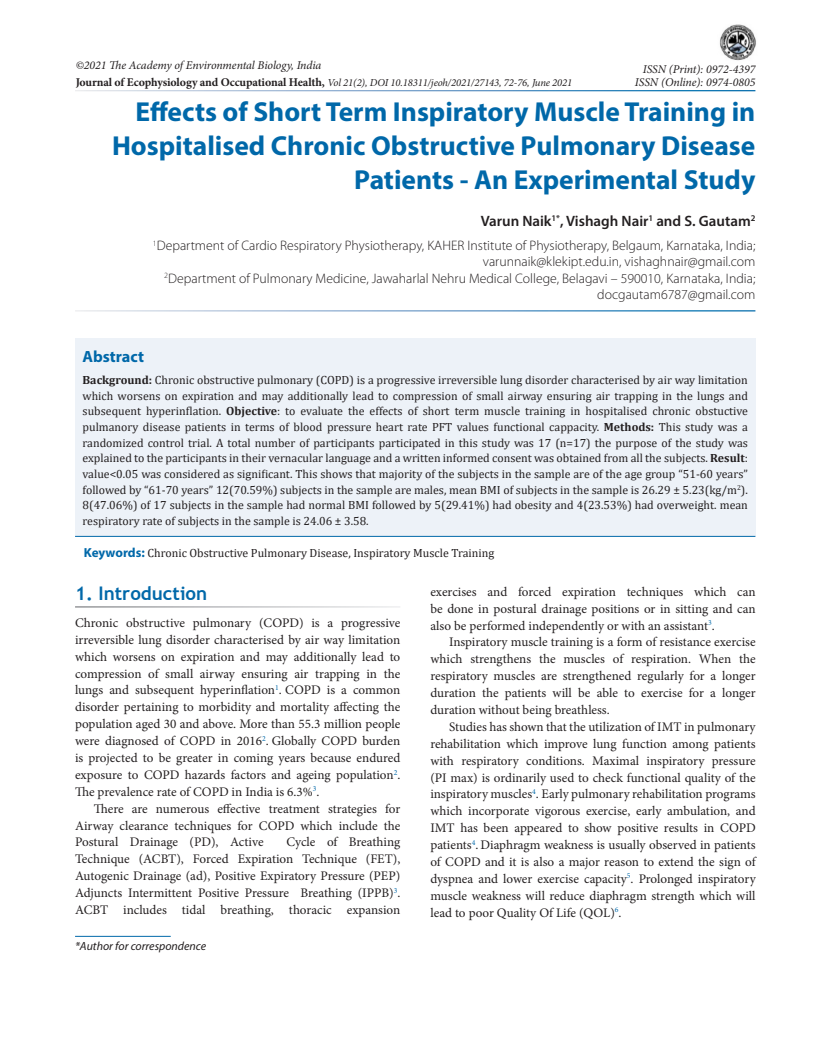
<style>
.page{position:relative;width:818px;height:1043px;background:#fff}
.page>*{position:absolute;margin:0;border:0;box-sizing:border-box;transform-origin:0 0}
.AT{font:700 27.5px/33.8px "Myriad Pro";color:#0068a9;text-align:right}
.t1{font:700 18.75px "Trebuchet MS";color:#0068a9}
.Abs_Head{font:700 16.25px "Myriad Pro";color:#0068a9}
.Author{font:600 15px "Myriad Pro";color:#231f20}
.Affiliation_Last{font:300 13.75px/16.2px "Myriad Pro";color:#231f20;text-align:right}
.Text_Ind{font:13.12px/16.9px "Minion Pro";color:#231f20;text-align:justify}
.Text{font:13.12px/16.9px "Minion Pro";letter-spacing:-.005em;color:#231f20;text-align:justify}
.Abs_Text1{font:11.88px/15.6px "Cambria";color:#231f20;text-align:justify}
.Text-2{font:italic 11.88px "Minion Pro";letter-spacing:-.005em;color:#231f20}
.Keyword{font:11.88px "Cambria";color:#231f20}
.Footnote1{font:italic 11.88px "Myriad Pro";color:#231f20}
.Text-3{font:italic 10.62px "Minion Pro";letter-spacing:-.01em;color:#231f20}
.s1{font-weight:700;font-style:normal;font-size:11.88px}
.s2{font-weight:700}
.s3{font-family:"Myriad Pro";font-weight:700;font-size:13.12px;color:#0068a9}
</style>
<div class="page">
<div style="left:75px;top:338px;width:680px;height:198px;background:#edf2f8"></div>
<hr style="left:75px;top:536px;width:680px;height:1px;background:#0068a9">
<img style="left:719px;top:24px;width:37px;height:37px">
<hr style="left:75px;top:935px;width:96px;height:1px;background:#0068a9">
<p class="Text-2" style="left:76px;top:57px;width:247px">©2021 The Academy of Environmental Biology, India</p>
<p class="Text-3" style="left:76px;top:75px;width:498px"><span class="s1">Journal of Ecophysiology and Occupational Health,</span> Vol 21(2), DOI 10.18311/jeoh/2021/27143, 72-76, June 2021</p>
<p class="Text-2" style="left:642px;top:61px;width:114px">ISSN (Print): 0972-4397</p>
<p class="Text-2" style="left:634px;top:74px;width:122px">ISSN (Online): 0974-0805</p>
<p class="AT" style="left:112px;top:94px;width:644px">Effects of Short Term Inspiratory Muscle Training in<br>Hospitalised Chronic Obstructive Pulmonary Disease<br>Patients - An Experimental Study</p>
<p class="Author" style="left:480px;top:212px;width:276px">Varun Naik<sup>1*</sup>, Vishagh Nair<sup>1</sup> and S. Gautam<sup>2</sup></p>
<p class="Affiliation_Last" style="left:153px;top:238px;width:603px"><sup>1</sup>Department of Cardio Respiratory Physiotherapy, KAHER Institute of Physiotherapy, Belgaum, Karnataka, India; varunnaik@klekipt.edu.in, vishaghnair@gmail.com<br><sup>2</sup>Department of Pulmonary Medicine, Jawaharlal Nehru Medical College, Belagavi – 590010, Karnataka, India; docgautam6787@gmail.com</p>
<p class="Abs_Head" style="left:82px;top:346px;width:63px">Abstract</p>
<p class="Abs_Text1" style="left:82px;top:372px;width:666px"><span class="s2">Background:</span> Chronic obstructive pulmonary (COPD) is a progressive irreversible lung disorder characterised by air way limitation which worsens on expiration and may additionally lead to compression of small airway ensuring air trapping in the lungs and subsequent hyperinflation. <span class="s2">Objective</span>: to evaluate the effects of short term muscle training in hospitalised chronic obstuctive pulmanory disease patients in terms of blood pressure heart rate PFT values functional cappacity. <span class="s2">Methods:</span> This study was a randomized control trial. A total number of participants participated in this study was 17 (n=17) the purpose of the study was explained to the participants in their vernacular language and a written informed consent was obtained from all the subjects. <span class="s2">Result</span>: value&lt;0.05 was considered as significant. This shows that majority of the subjects in the sample are of the age group “51-60 years” followed by “61-70 years” 12(70.59%) subjects in the sample are males, mean BMI of subjects in the sample is 26.29 ± 5.23(kg/m<sup>2</sup>).<br>8(47.06%) of 17 subjects in the sample had normal BMI followed by 5(29.41%) had obesity and 4(23.53%) had overweight. mean respiratory rate of subjects in the sample is 24.06 ± 3.58.</p>
<p class="Keyword" style="left:84px;top:546px;width:412px"><span class="s3">Keywords:</span> Chronic Obstructive Pulmonary Disease, Inspiratory Muscle Training</p>
<h1 class="t1" style="left:75px;top:581px;width:134px">1. Introduction</h1>
<p class="Text" style="left:75px;top:614px;width:326px">Chronic obstructive pulmonary (COPD) is a progressive irreversible lung disorder characterised by air way limitation which worsens on expiration and may additionally lead to compression of small airway ensuring air trapping in the lungs and subsequent hyperinflation<sup>1</sup>. COPD is a common disorder pertaining to morbidity and mortality affecting the population aged 30 and above. More than 55.3 million people were diagnosed of COPD in 2016<sup>2</sup>. Globally COPD burden is projected to be greater in coming years because endured exposure to COPD hazards factors and ageing population<sup>2</sup>.<br>The prevalence rate of COPD in India is 6.3%<sup>3</sup>.</p>
<p class="Text_Ind" style="left:75px;top:800px;width:326px;text-indent:19px">There are numerous effective treatment strategies for Airway clearance techniques for COPD which include the Postural Drainage (PD), Active</p>
<p class="Text_Ind" style="left:75px;top:833px;width:326px;text-indent:211px">Cycle of Breathing Technique (ACBT), Forced Expiration Technique (FET), Autogenic Drainage (ad), Positive Expiratory Pressure (PEP)<br>Adjuncts Intermittent Positive Pressure Breathing (IPPB)<sup>3</sup>.<br>ACBT includes tidal breathing, thoracic expansion</p>
<p class="Footnote1" style="left:75px;top:938px;width:133px">*Author for correspondence</p>
<p class="Text_Ind" style="left:430px;top:583px;width:326px">exercises and forced expiration techniques which can be done in postural drainage positions or in sitting and can also be performed independently or with an assistant<sup>3</sup>.</p>
<p class="Text_Ind" style="left:430px;top:633px;width:327px;text-indent:19px">Inspiratory muscle training is a form of resistance exercise which strengthens the muscles of respiration. When the respiratory muscles are strengthened regularly for a longer duration the patients will be able to exercise for a longer duration without being breathless.</p>
<p class="Text_Ind" style="left:430px;top:718px;width:327px;text-indent:19px">Studies has shown that the utilization of IMT in pulmonary rehabilitation which improve lung function among patients with respiratory conditions. Maximal inspiratory pressure (PI max) is ordinarily used to check functional quality of the inspiratory muscles<sup>4</sup>. Early pulmonary rehabilitation programs which incorporate vigorous exercise, early ambulation, and IMT has been appeared to show positive results in COPD patients<sup>4</sup>. Diaphragm weakness is usually observed in patients of COPD and it is also a major reason to extend the sign of dyspnea and lower exercise capacity<sup>5</sup>. Prolonged inspiratory muscle weakness will reduce diaphragm strength which will lead to poor Quality Of Life (QOL)<sup>6</sup>.</p>
</div>
